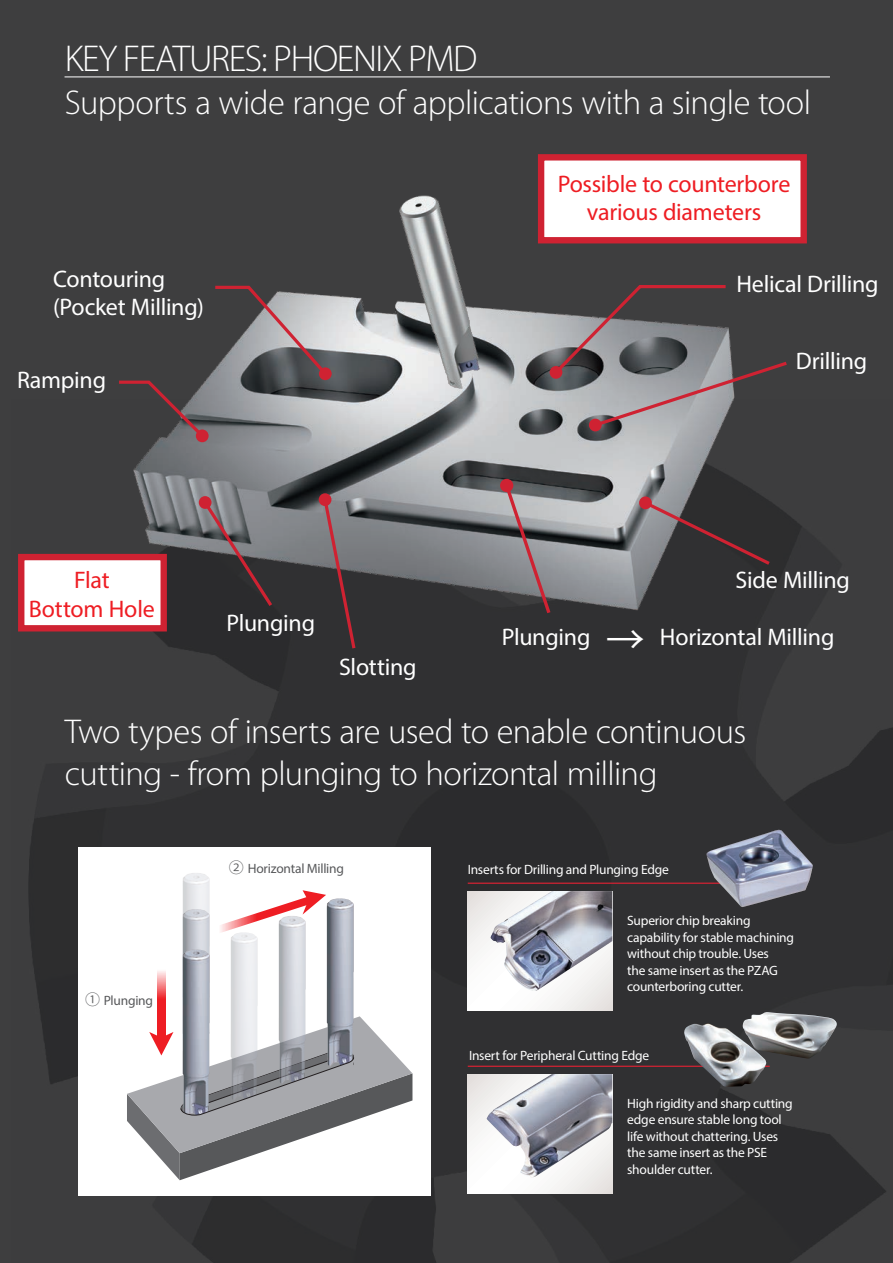
<style>
.page{position:relative;width:893px;height:1263px;background:#3e3e3f}
.page>*{position:absolute;margin:0;border:0;box-sizing:border-box;transform-origin:0 0}
.t1{font:300 37.5px "Myriad Pro";letter-spacing:-.035em;color:#fff}
.t2{font:300 34.5px/41.4px "Myriad Pro";letter-spacing:-.015em;color:#fff}
.t3{font:24px/28.5px "Myriad Pro";letter-spacing:-.01em;color:#fff}
.t4{font:24px/28.5px "Myriad Pro";letter-spacing:-.01em;color:#ee1d23;text-align:center}
.t5{font:13.5px/16.5px "Myriad Pro";letter-spacing:-.015em;color:#fff}
.t6{font:13.5px "Myriad Pro";letter-spacing:-.02em;color:#57585a}
.s1{font-family:"Koz Go Pr 6 N";font-size:39px}
.s2{font-family:"Koz Go Pr 6 N";font-size:15px}
</style>
<div class="page">
<img style="left:18px;top:506px;width:875px;height:757px">
<hr style="left:65px;top:77px;width:765px;height:1px;background:#fff">
<img style="left:107px;top:295px;width:669px;height:333px">
<img style="left:394px;top:195px;width:93px;height:200px">
<div style="left:550px;top:366px;width:12px;height:13px;background:#cf2232;border-radius:50%"></div>
<svg style="left:551px;top:285px;width:236px;height:144px"></svg>
<div style="left:589px;top:419px;width:13px;height:12px;background:#cf2232;border-radius:50%"></div>
<svg style="left:641px;top:499px;width:132px;height:69px"></svg>
<div style="left:639px;top:496px;width:13px;height:13px;background:#cf2232;border-radius:50%"></div>
<svg style="left:502px;top:481px;width:51px;height:136px"></svg>
<div style="left:500px;top:479px;width:13px;height:13px;background:#cf2232;border-radius:50%"></div>
<svg style="left:321px;top:496px;width:37px;height:156px"></svg>
<div style="left:319px;top:493px;width:12px;height:13px;background:#cf2232;border-radius:50%"></div>
<svg style="left:201px;top:498px;width:74px;height:111px;background:#5a5457"></svg>
<div style="left:199px;top:496px;width:13px;height:13px;background:#cf2232;border-radius:50%"></div>
<div style="left:196px;top:429px;width:13px;height:13px;background:#cf2232;border-radius:50%"></div>
<svg style="left:116px;top:285px;width:214px;height:155px"></svg>
<div style="left:319px;top:367px;width:13px;height:13px;background:#cf2232;border-radius:50%"></div>
<div style="left:538px;top:154px;width:269px;height:89px;background:#fff;border:6px solid #cf2232"></div>
<div style="left:18px;top:554px;width:149px;height:77px;background:#fff;border:6px solid #cf2232"></div>
<div style="left:78px;top:847px;width:353px;height:349px;background:#fff"></div>
<svg style="left:220px;top:890px;width:106px;height:42px"></svg>
<svg style="left:157px;top:971px;width:8px;height:45px"></svg>
<img style="left:182px;top:873px;width:28px;height:36px">
<img style="left:182px;top:909px;width:28px;height:40px">
<img style="left:182px;top:949px;width:28px;height:67px">
<img style="left:278px;top:916px;width:28px;height:100px">
<img style="left:326px;top:898px;width:28px;height:118px">
<svg style="left:127px;top:1016px;width:285px;height:164px"></svg>
<svg style="left:468px;top:891px;width:144px;height:119px;background:#f5f4f3"></svg>
<img style="left:490px;top:891px;width:122px;height:100px">
<hr style="left:468px;top:882px;width:302px;height:2px;background:#cf2232">
<img style="left:706px;top:830px;width:107px;height:77px">
<svg style="left:468px;top:1074px;width:144px;height:119px;background:#f5f3f3"></svg>
<img style="left:487px;top:1074px;width:125px;height:104px">
<hr style="left:468px;top:1066px;width:302px;height:1px;background:#cf2232">
<img style="left:742px;top:1012px;width:95px;height:47px">
<img style="left:684px;top:1023px;width:82px;height:64px">
<h1 class="t1" style="left:65px;top:38px;width:414px">KEY FEATURES: PHOENIX PMD</h1>
<h2 class="t2" style="left:65px;top:82px;width:748px">Supports a wide range of applications with a single tool</h2>
<h3 class="t3" style="left:53px;top:264px;width:152px">Contouring (Pocket Milling)</h3>
<h3 class="t3" style="left:17px;top:366px;width:91px">Ramping</h3>
<h3 class="t4" style="left:29px;top:565px;width:127px">Flat<br>Bottom Hole</h3>
<h3 class="t3" style="left:226px;top:609px;width:90px">Plunging</h3>
<h3 class="t3" style="left:339px;top:652px;width:79px">Slotting</h3>
<h3 class="t4" style="left:558px;top:169px;width:234px">Possible to counterbore various diameters</h3>
<h3 class="t3" style="left:736px;top:270px;width:144px">Helical Drilling</h3>
<h3 class="t3" style="left:796px;top:346px;width:73px">Drilling</h3>
<h3 class="t3" style="left:736px;top:565px;width:116px">Side Milling</h3>
<h3 class="t3" style="left:502px;top:622px;width:334px">Plunging <span class="s1">→</span> Horizontal Milling</h3>
<h2 class="t2" style="left:65px;top:711px;width:683px">Two types of inserts are used to enable continuous cutting - from plunging to horizontal milling</h2>
<p class="t6" style="left:85px;top:992px;width:70px"><span class="s2">①</span> Plunging</p>
<p class="t6" style="left:229px;top:860px;width:117px"><span class="s2">②</span> Horizontal Milling</p>
<p class="t5" style="left:468px;top:861px;width:203px">Inserts for Drilling and Plunging Edge</p>
<p class="t5" style="left:627px;top:912px;width:168px">Superior chip breaking capability for stable machining without chip trouble. Uses<br>the same insert as the PZAG counterboring cutter.</p>
<p class="t5" style="left:469px;top:1047px;width:182px">Insert for Peripheral Cutting Edge</p>
<p class="t5" style="left:627px;top:1095px;width:167px">High rigidity and sharp cutting edge ensure stable long tool life without chattering. Uses the same insert as the PSE shoulder cutter.</p>
</div>
